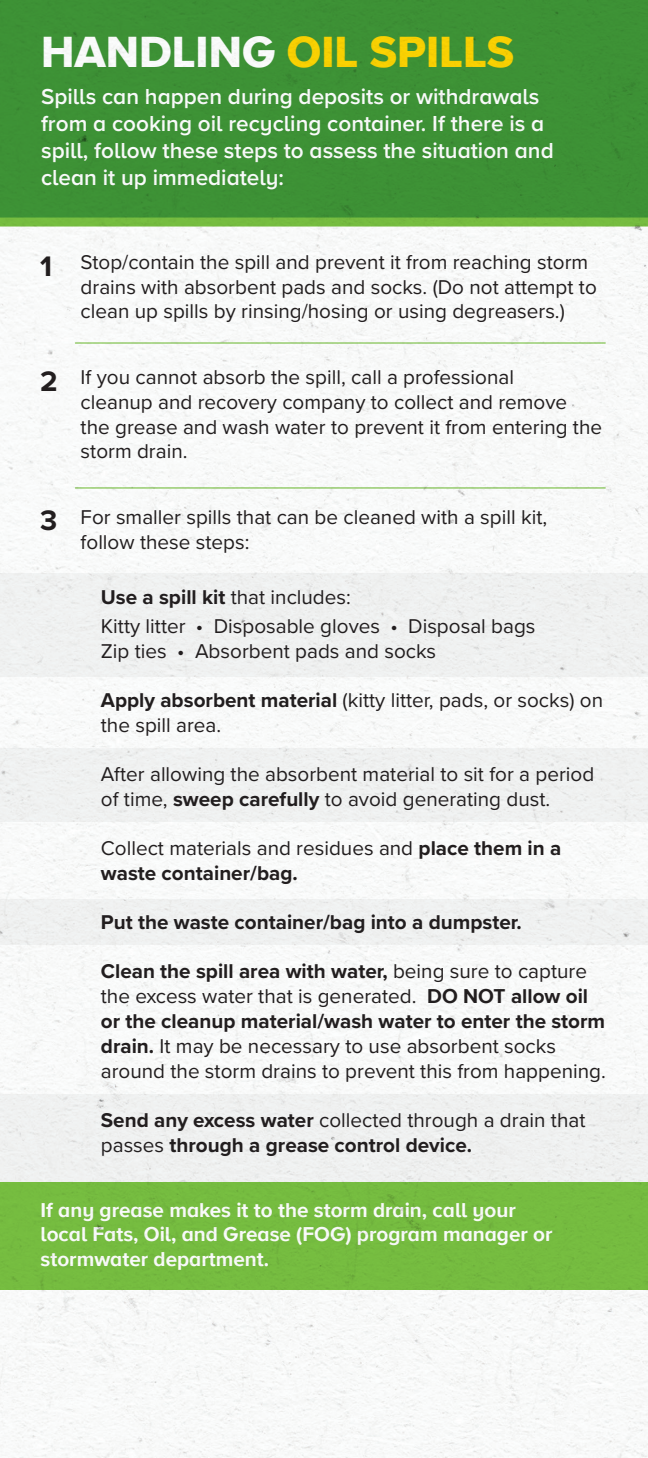
<style>
.page{position:relative;width:648px;height:1458px;background:#fff}
.page>*{position:absolute;margin:0;border:0;box-sizing:border-box;transform-origin:0 0}
.Body{font:45px "Proxima Nova A Extrabld";color:#fed503}
.Body-2{font:600 22.5px/27px "Proxima Nova A";color:#fff}
.Body-3{font:20.7px/24.8px "Proxima Nova";color:#231f20}
.Body-4{font:700 20.7px/24.8px "Proxima Nova";color:#231f20}
.Body-5{font:700 20.7px/24.8px "Proxima Nova A";color:#fff}
.s1{color:#fff}
.s2{font-weight:700;font-size:29.25px}
.s3{font-weight:700}
.s4{font-weight:400}
.s5{font-family:"Proxima Nova A";font-weight:700}
</style>
<div class="page">
<img style="left:0;top:0;width:648px;height:1458px">
<p class="Body" style="left:41px;top:19px;width:475px"><span class="s1">HANDLING</span> OIL SPILLS</p>
<p class="Body-2" style="left:41px;top:83px;width:514px">Spills can happen during deposits or withdrawals from a cooking oil recycling container. If there is a spill, follow these steps to assess the situation and clean it up immediately:</p>
<p class="Body-3" style="left:81px;top:249px;width:518px;text-indent:-40px"><span class="s2">1</span> Stop/contain the spill and prevent it from reaching storm drains with absorbent pads and socks. (Do not attempt to clean up spills by rinsing/hosing or using degreasers.)</p>
<p class="Body-3" style="left:81px;top:364px;width:523px;text-indent:-40px"><span class="s2">2</span> If you cannot absorb the spill, call a professional<br>cleanup and recovery company to collect and remove<br>the grease and wash water to prevent it from entering the storm drain.</p>
<p class="Body-3" style="left:81px;top:504px;width:468px;text-indent:-40px"><span class="s2">3</span> For smaller spills that can be cleaned with a spill kit, follow these steps:</p>
<p class="Body-3" style="left:101px;top:584px;width:252px"><span class="s3">Use a spill kit</span> that includes:</p>
<p class="Body-3" style="left:101px;top:613px;width:436px">Kitty litter • Disposable gloves • Disposal bags<br>Zip ties • Absorbent pads and socks</p>
<p class="Body-3" style="left:101px;top:687px;width:504px"><span class="s3">Apply absorbent material</span> (kitty litter, pads, or socks) on the spill area.</p>
<p class="Body-3" style="left:101px;top:761px;width:495px">After allowing the absorbent material to sit for a period of time, <span class="s3">sweep carefully</span> to avoid generating dust.</p>
<p class="Body-4" style="left:101px;top:836px;width:462px"><span class="s4">Collect materials and residues and</span> place them in a waste container/bag.</p>
<p class="Body-4" style="left:101px;top:910px;width:422px">Put the waste container/bag into a dumpster.</p>
<p class="Body-3" style="left:101px;top:958px;width:506px"><span class="s3">Clean the spill area with water,</span> being sure to capture the excess water that is generated. <span class="s5">DO NOT</span> <span class="s3">allow oil or the cleanup material/wash water to enter the storm drain.</span> It may be necessary to use absorbent socks around the storm drains to prevent this from happening.</p>
<p class="Body-4" style="left:101px;top:1107px;width:486px">Send any excess water <span class="s4">collected through a drain that passes</span> through a grease control device.</p>
<p class="Body-5" style="left:40px;top:1197px;width:514px">If any grease makes it to the storm drain, call your local Fats, Oil, and Grease (FOG) program manager or stormwater department.</p>
</div>
